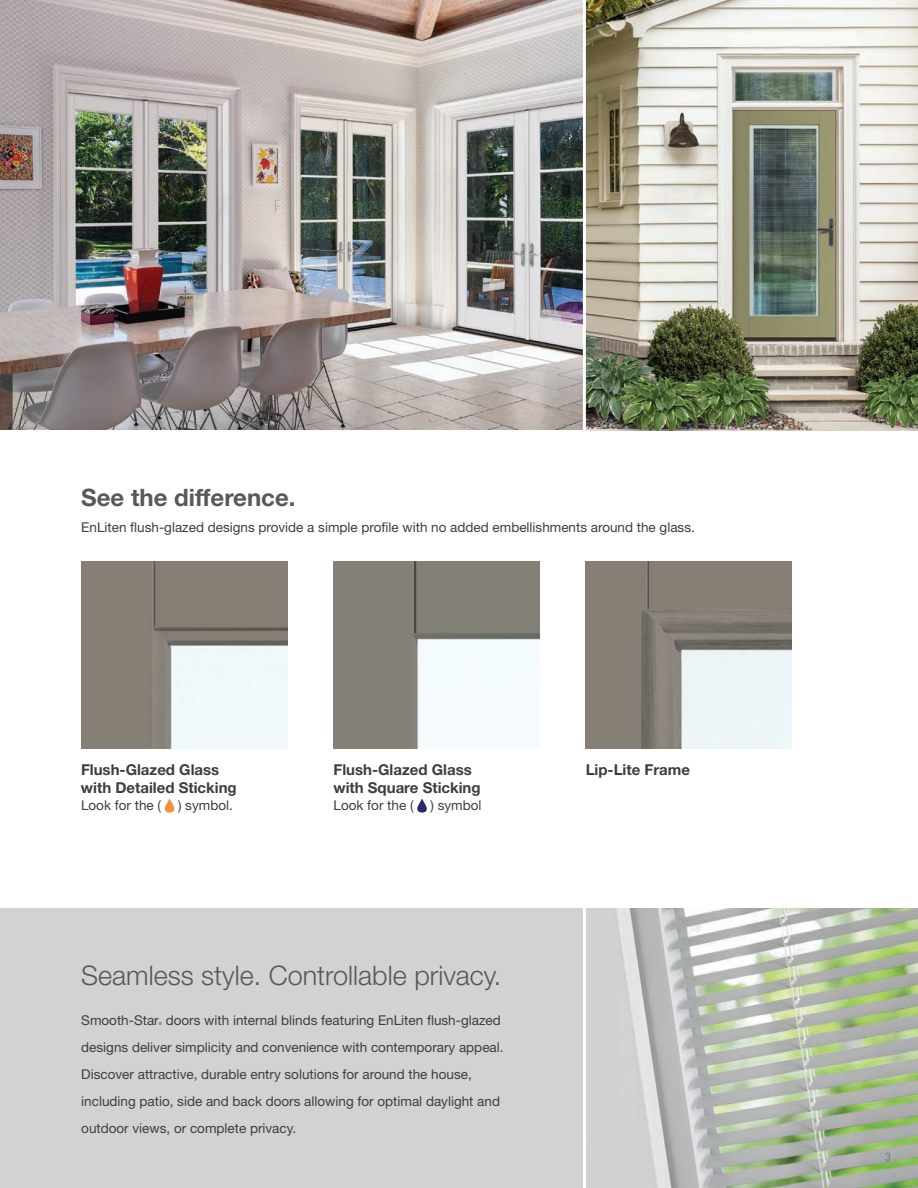
<style>
.page{position:relative;width:918px;height:1188px;background:#fff}
.page>*{position:absolute;margin:0;border:0;box-sizing:border-box;transform-origin:0 0}
.t1{font:300 27px "Helvetica Neue LT Std";color:#57585a}
.t2{font:700 24px "Helvetica Neue LT Std";color:#57585a}
.t3{font:700 15px/18px "Helvetica Neue LT Std";color:#3e3e3f}
.Body_Text{font:13.5px/27px "Helvetica Neue LT Std";color:#3e3e3f}
.t4{font:500 condensed 12px "Helvetica Neue LT Std";color:#808285}
.Body_Text-2{font:4.05px "Helvetica Neue LT Std";color:#3e3e3f}
</style>
<div class="page">
<img style="left:0;top:0;width:918px;height:430px">
<img style="left:81px;top:562px;width:206px;height:186px">
<svg style="left:165px;top:799px;width:9px;height:14px"></svg>
<img style="left:333px;top:562px;width:206px;height:186px">
<svg style="left:417px;top:799px;width:10px;height:14px"></svg>
<img style="left:586px;top:562px;width:205px;height:186px">
<hr style="left:583px;top:0;width:3px;height:438px;background:#fff">
<div style="left:0;top:908px;width:918px;height:280px;background:#d1d2d4"></div>
<img style="left:615px;top:908px;width:303px;height:280px">
<hr style="left:583px;top:900px;width:3px;height:288px;background:#fff">
<img style="left:0;top:202px;width:1px;height:438px">
<p class="t2" style="left:81px;top:483px;width:216px">See the difference.</p>
<p class="Body_Text" style="left:81px;top:513px;width:615px">EnLiten flush-glazed designs provide a simple profile with no added embellishments around the glass.</p>
<p class="t3" style="left:81px;top:761px;width:157px">Flush-Glazed Glass with Detailed Sticking</p>
<p class="Body_Text" style="left:81px;top:791px;width:82px">Look for the (</p>
<p class="Body_Text" style="left:178px;top:791px;width:56px">) symbol.</p>
<p class="t3" style="left:333px;top:761px;width:149px">Flush-Glazed Glass with Square Sticking</p>
<p class="Body_Text" style="left:333px;top:791px;width:82px">Look for the (</p>
<p class="Body_Text" style="left:431px;top:791px;width:53px">) symbol</p>
<p class="t1" style="left:81px;top:959px;width:422px">Seamless style. Controllable privacy.</p>
<p class="Body_Text" style="left:81px;top:1007px;width:79px">Smooth-Star</p>
<p class="Body_Text-2" style="left:159px;top:1021px;width:5px">®</p>
<p class="Body_Text" style="left:81px;top:1007px;width:424px;text-indent:85px">doors with internal blinds featuring EnLiten flush-glazed designs deliver simplicity and convenience with contemporary appeal.<br>Discover attractive, durable entry solutions for around the house, including patio, side and back doors allowing for optimal daylight and outdoor views, or complete privacy.</p>
<p class="t3" style="left:586px;top:761px;width:106px">Lip-Lite Frame</p>
<p class="t4" style="left:885px;top:1150px;width:7px">3</p>
</div>
